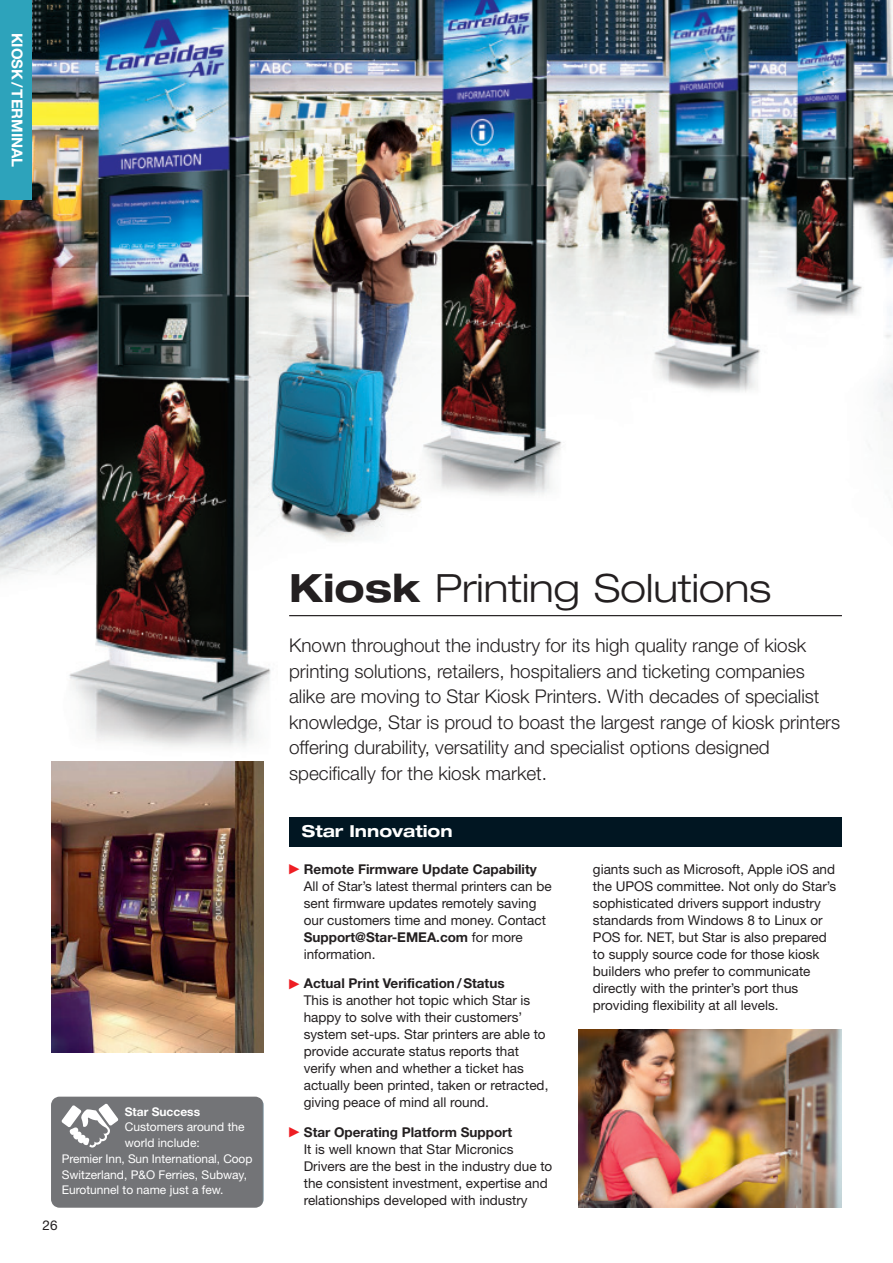
<style>
.page{position:relative;width:893px;height:1263px;background:#fff}
.page>*{position:absolute;margin:0;border:0;box-sizing:border-box;transform-origin:0 0}
.t1{font:300 expanded 39px "Helvetica Neue";color:#231f20}
.t2{font:300 18.9px/25.5px "Helvetica Neue";color:#231f20}
.t3{font:700 expanded 16.5px "Helvetica Neue";color:#fff}
.t4{font:700 15px "Helvetica Neue";color:#fff}
.t5{font:13.5px/17px "Helvetica Neue";color:#231f20}
.t6{font:700 13.5px "Helvetica Neue";color:#231f20}
.t7{font:12px "Helvetica Neue";color:#fff}
.t8{font:700 12px "Helvetica Neue";color:#fff}
.s1{font-weight:700}
</style>
<div class="page">
<img style="left:0;top:0;width:893px;height:1097px">
<div style="left:51px;top:1097px;width:213px;height:111px;background:#737477"></div>
<svg style="left:62px;top:1104px;width:56px;height:43px"></svg>
<div style="left:289px;top:817px;width:553px;height:30px;background:#011622"></div>
<img style="left:51px;top:762px;width:213px;height:290px">
<img style="left:578px;top:1029px;width:264px;height:179px">
<hr style="left:289px;top:615px;width:553px;height:1px;background:#231f20">
<div style="left:0;top:0;width:32px;height:200px;background:#2da3bb"></div>
<svg style="left:289px;top:864px;width:11px;height:11px"></svg>
<svg style="left:289px;top:979px;width:11px;height:10px"></svg>
<p class="t4" style="left:22px;top:33px;width:136px;rotate:90deg">KIOSK / TERMINAL</p>
<p class="t8" style="left:125px;top:1107px;width:77px">Star Success</p>
<p class="t7" style="left:125px;top:1123px;width:121px">Customers around the</p>
<p class="t7" style="left:125px;top:1138px;width:77px">world include:</p>
<p class="t7" style="left:62px;top:1154px;width:192px">Premier Inn, Sun International, Coop</p>
<p class="t7" style="left:62px;top:1170px;width:187px">Switzerland, P&amp;O Ferries, Subway,</p>
<p class="t7" style="left:62px;top:1186px;width:163px">Eurotunnel to name just a few.</p>
<p class="t5" style="left:43px;top:1218px;width:16px">26</p>
<h1 class="t1" style="left:289px;top:574px;width:484px"><span class="s1">Kiosk</span> Printing Solutions</h1>
<p class="t2" style="left:289px;top:634px;width:553px">Known throughout the industry for its high quality range of kiosk printing solutions, retailers, hospitaliers and ticketing companies alike are moving to Star Kiosk Printers. With decades of specialist knowledge, Star is proud to boast the largest range of kiosk printers offering durability, versatility and specialist options designed specifically for the kiosk market.</p>
<p class="t3" style="left:302px;top:825px;width:152px">Star Innovation</p>
<p class="t6" style="left:304px;top:864px;width:234px">Remote Firmware Update Capability</p>
<p class="t5" style="left:304px;top:879px;width:249px">All of Star’s latest thermal printers can be sent firmware updates remotely saving our customers time and money. Contact <span class="s1">Support@Star-EMEA.com</span> for more information.</p>
<p class="t6" style="left:304px;top:979px;width:202px">Actual Print Verification / Status</p>
<p class="t5" style="left:304px;top:993px;width:246px">This is another hot topic which Star is happy to solve with their customers’ system set-ups. Star printers are able to provide accurate status reports that verify when and whether a ticket has actually been printed, taken or retracted, giving peace of mind all round.</p>
<p class="t6" style="left:304px;top:1127px;width:210px">Star Operating Platform Support</p>
<p class="t5" style="left:304px;top:1142px;width:250px">It is well known that Star Micronics Drivers are the best in the industry due to the consistent investment, expertise and relationships developed with industry</p>
<p class="t5" style="left:593px;top:862px;width:245px">giants such as Microsoft, Apple iOS and the UPOS committee. Not only do Star’s sophisticated drivers support industry standards from Windows 8 to Linux or POS for. NET, but Star is also prepared to supply source code for those kiosk builders who prefer to communicate directly with the printer’s port thus providing flexibility at all levels.</p>
</div>
